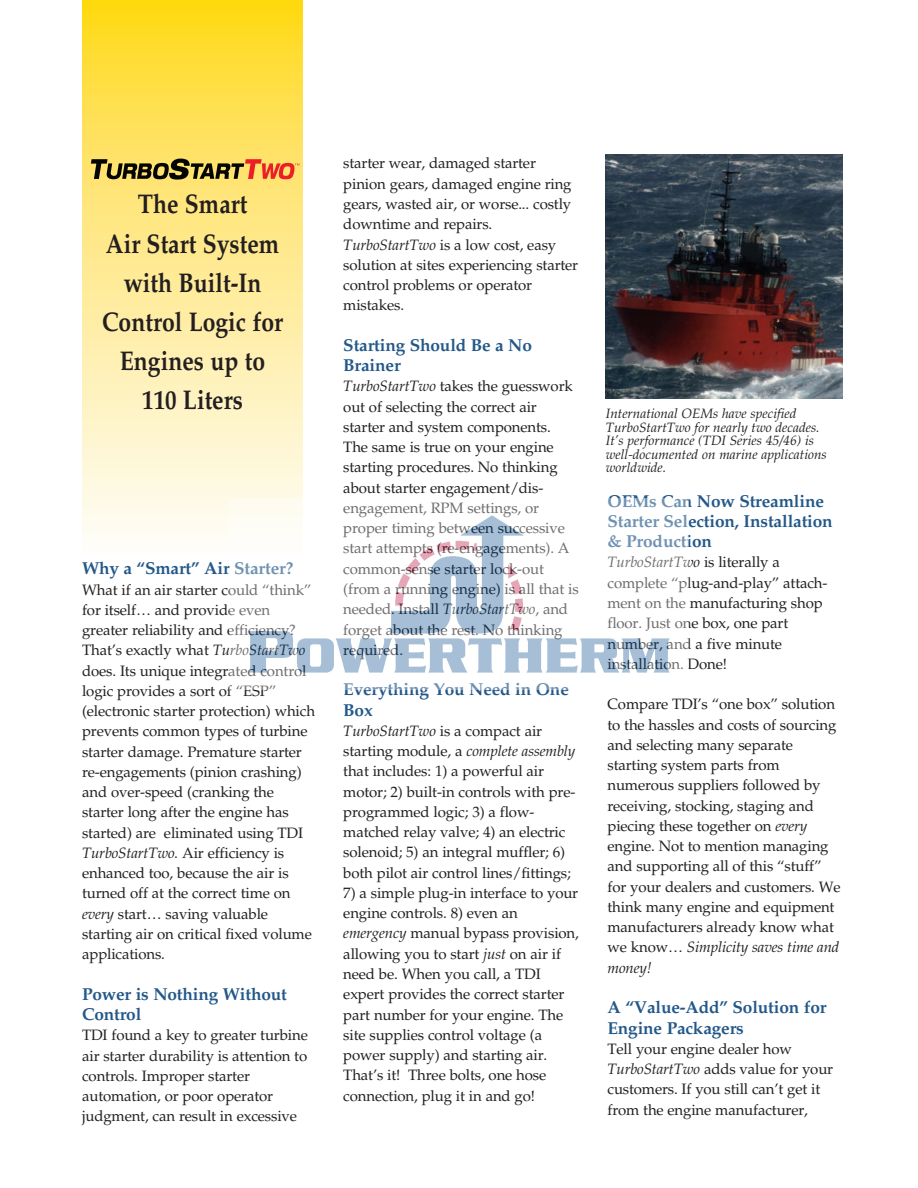
<style>
.page{position:relative;width:918px;height:1188px;background:#fff}
.page>*{position:absolute;margin:0;border:0;box-sizing:border-box;transform-origin:0 0}
.t1{font:700 27px/39px "Palatino LT Std";color:#231f20;text-align:center;scale:.85 1}
.t2{font:700 17.25px/20.2px "Palatino LT Std";letter-spacing:-.01em;color:#235889}
.t3{font:15px/20.2px "Palatino LT Std";letter-spacing:-.01em;color:#231f20}
.t4{font:italic 13.5px/13.5px "Palatino LT Std";color:#231f20}
.s1{font-style:italic}
</style>
<div class="page">
<svg style="left:82px;top:0;width:761px;height:535px"></svg>
<img style="left:229px;top:498px;width:459px;height:175px">
<h1 class="t1" style="left:102px;top:188px;width:214px">The Smart<br>Air Start System with Built-In<br>Control Logic for<br>Engines up to<br>110 Liters</h1>
<p class="t2" style="left:82px;top:560px;width:213px">Why a “Smart” Air Starter?</p>
<p class="t3" style="left:82px;top:581px;width:234px">What if an air starter could “think” for itself… and provide even greater reliability and efficiency?<br>That’s exactly what <span class="s1">TurboStartTwo </span>does. Its unique integrated control logic provides a sort of “ESP” (electronic starter protection) which prevents common types of turbine starter damage. Premature starter re-engagements (pinion crashing) and over-speed (cranking the starter long after the engine has started) are eliminated using TDI<br><span class="s1">TurboStartTwo.</span> Air efficiency is enhanced too, because the air is turned off at the correct time on <span class="s1">every</span> start… saving valuable starting air on critical fixed volume applications.</p>
<p class="t2" style="left:82px;top:985px;width:206px">Power is Nothing Without<br>Control</p>
<p class="t3" style="left:82px;top:1026px;width:227px">TDI found a key to greater turbine air starter durability is attention to controls. Improper starter automation, or poor operator judgment, can result in excessive</p>
<p class="t3" style="left:343px;top:155px;width:236px">starter wear, damaged starter pinion gears, damaged engine ring gears, wasted air, or worse... costly downtime and repairs.<br><span class="s1">TurboStartTwo</span> is a low cost, easy solution at sites experiencing starter control problems or operator mistakes.</p>
<p class="t2" style="left:343px;top:337px;width:190px">Starting Should Be a No<br>Brainer</p>
<p class="t3" style="left:343px;top:378px;width:237px"><span class="s1">TurboStartTwo</span> takes the guesswork out of selecting the correct air starter and system components.<br>The same is true on your engine starting procedures. No thinking about starter engagement/dis&shy;engagement, RPM settings, or proper timing between successive start attempts (re-engagements). A common-sense starter lock-out (from a running engine) is all that is needed. Install <span class="s1">TurboStartTwo</span>, and forget about the rest. No thinking required.</p>
<p class="t2" style="left:343px;top:681px;width:227px">Everything You Need in One<br>Box</p>
<p class="t3" style="left:343px;top:722px;width:233px"><span class="s1">TurboStartTwo</span> is a compact air starting module, a <span class="s1">complete assembly </span>that includes: 1) a powerful air motor; 2) built-in controls with pre&shy;programmed logic; 3) a flow&shy;matched relay valve; 4) an electric solenoid; 5) an integral muffler; 6) both pilot air control lines/fittings;</p>
<p class="t3" style="left:343px;top:884px;width:237px">7) a simple plug-in interface to your engine controls. 8) even an <span class="s1">emergency</span> manual bypass provision, allowing you to start <span class="s1">just</span> on air if need be. When you call, a TDI expert provides the correct starter part number for your engine. The site supplies control voltage (a power supply) and starting air.<br>That’s it! Three bolts, one hose connection, plug it in and go!</p>
<p class="t4" style="left:605px;top:408px;width:222px">International OEMs have specified TurboStartTwo for nearly two decades.<br>It’s performance (TDI Series 45/46) is well-documented on marine applications worldwide.</p>
<p class="t2" style="left:607px;top:492px;width:227px">OEMs Can Now Streamline<br>Starter Selection, Installation &amp; Production</p>
<p class="t3" style="left:607px;top:554px;width:221px"><span class="s1">TurboStartTwo</span> is literally a complete “plug-and-play” attach&shy;ment on the manufacturing shop floor. Just one box, one part number, and a five minute installation. Done!</p>
<p class="t3" style="left:607px;top:695px;width:235px">Compare TDI’s “one box” solution to the hassles and costs of sourcing and selecting many separate starting system parts from numerous suppliers followed by receiving, stocking, staging and piecing these together on <span class="s1">every </span>engine. Not to mention managing and supporting all of this “stuff” for your dealers and customers. We think many engine and equipment manufacturers already know what we know… <span class="s1">Simplicity saves time and money!</span></p>
<p class="t2" style="left:607px;top:999px;width:220px">A “Value-Add” Solution for<br>Engine Packagers</p>
<p class="t3" style="left:607px;top:1040px;width:227px">Tell your engine dealer how<br><span class="s1">TurboStartTwo</span> adds value for your customers. If you still can’t get it from the engine manufacturer,</p>
</div>
